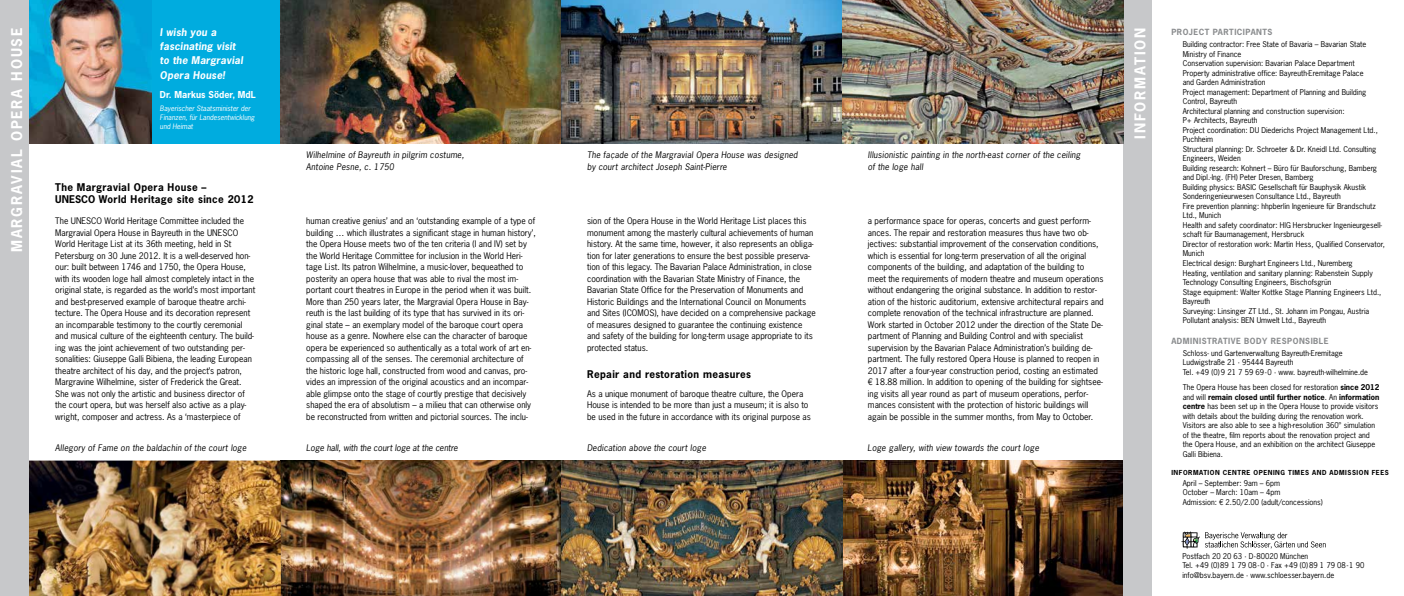
<style>
.page{position:relative;width:1404px;height:596px;background:#fff}
.page>*{position:absolute;margin:0;border:0;box-sizing:border-box;transform-origin:0 0}
.t1{font:700 14px "News Gothic LT";letter-spacing:.13em;color:#fff}
.t2{font:700 10px/11.5px "News Gothic LT";letter-spacing:.035em;color:#000}
.t3{font:italic 700 10px/14px "News Gothic LT";letter-spacing:.02em;color:#fff}
.t4{font:700 9px "News Gothic LT";color:#fff}
.t5{font:8.5px/11.5px "News Gothic LT";color:#000}
.t6{font:italic 8.5px/11.5px "News Gothic LT";letter-spacing:.02em;color:#000}
.t7{font:italic 8.5px "News Gothic LT";color:#000}
.t8{font:700 8px "News Gothic LT";letter-spacing:.06em;color:#8a8c8e}
.t9{font:7.5px/9.5px "News Gothic LT";color:#000}
.t10{font:italic 7px/9px "News Gothic LT";color:#fff}
.t11{font:700 6.5px "News Gothic LT";letter-spacing:.08em;color:#000}
.s1{font-weight:700}
</style>
<div class="page">
<svg style="left:1181px;top:531px;width:144px;height:17px"></svg>
<div style="left:0;top:0;width:281px;height:143px;background:#00acdf"></div>
<img style="left:28px;top:0;width:123px;height:143px">
<img style="left:281px;top:0;width:842px;height:143px">
<img style="left:28px;top:460px;width:1095px;height:135px">
<div style="left:1123px;top:0;width:28px;height:595px;background:#c7c8ca"></div>
<div style="left:0;top:0;width:28px;height:595px;background:#c7c8ca"></div>
<h1 class="t1" style="left:8px;top:252px;width:226px;rotate:-90deg">MARGRAVIAL OPERA HOUSE</h1>
<p class="t3" style="left:160px;top:25px;width:84px">I wish you a fascinating visit to the Margravial<br>Opera House!</p>
<p class="t4" style="left:160px;top:88px;width:97px">Dr. Markus Söder, MdL</p>
<p class="t10" style="left:160px;top:103px;width:96px">Bayerischer Staatsminister der<br>Finanzen, für Landesentwicklung und Heimat</p>
<p class="t2" style="left:55px;top:181px;width:200px">The Margravial Opera House –<br>UNESCO World Heritage site since 2012</p>
<p class="t5" style="left:55px;top:215px;width:201px">The UNESCO World Heritage Committee included the Margravial Opera House in Bayreuth in the UNESCO World Heritage List at its 36th meeting, held in St Petersburg on 30 June 2012. It is a well-deserved hon&shy;our: built between 1746 and 1750, the Opera House, with its wooden loge hall almost completely intact in the original state, is regarded as the world’s most important and best-preserved example of baroque theatre archi&shy;tecture. The Opera House and its decoration represent an incomparable testimony to the courtly ceremonial and musical culture of the eighteenth century. The build&shy;ing was the joint achievement of two outstanding per&shy;sonalities: Giuseppe Galli Bibiena, the leading European theatre architect of his day, and the project’s patron, Margravine Wilhelmine, sister of Frederick the Great.<br>She was not only the artistic and business director of the court opera, but was herself also active as a play&shy;wright, composer and actress. As a ‘masterpiece of</p>
<p class="t6" style="left:306px;top:149px;width:159px">Wilhelmine of Bayreuth in pilgrim costume,<br>Antoine Pesne, c. 1750</p>
<p class="t6" style="left:587px;top:149px;width:212px">The façade of the Margravial Opera House was designed by court architect Joseph Saint-Pierre</p>
<p class="t5" style="left:306px;top:215px;width:231px">human creative genius’ and an ‘outstanding example of a type of building … which illustrates a significant stage in human history’, the Opera House meets two of the ten criteria (I and IV) set by the World Heritage Committee for inclusion in the World Heri&shy;tage List. Its patron Wilhelmine, a music-lover, bequeathed to posterity an opera house that was able to rival the most im&shy;portant court theatres in Europe in the period when it was built.<br>More than 250 years later, the Margravial Opera House in Bay&shy;reuth is the last building of its type that has survived in its ori&shy;ginal state – an exemplary model of the baroque court opera house as a genre. Nowhere else can the character of baroque opera be experienced so authentically as a total work of art en&shy;compassing all of the senses. The ceremonial architecture of the historic loge hall, constructed from wood and canvas, pro&shy;vides an impression of the original acoustics and an incompar&shy;able glimpse onto the stage of courtly prestige that decisively shaped the era of absolutism – a milieu that can otherwise only be reconstructed from written and pictorial sources. The inclu-</p>
<p class="t5" style="left:587px;top:215px;width:230px">sion of the Opera House in the World Heritage List places this monument among the masterly cultural achievements of human history. At the same time, however, it also represents an obliga&shy;tion for later generations to ensure the best possible preserva&shy;tion of this legacy. The Bavarian Palace Administration, in close coordination with the Bavarian State Ministry of Finance, the Bavarian State Office for the Preservation of Monuments and Historic Buildings and the International Council on Monuments and Sites (ICOMOS), have decided on a comprehensive package of measures designed to guarantee the continuing existence and safety of the building for long-term usage appropriate to its protected status.</p>
<p class="t2" style="left:587px;top:368px;width:165px">Repair and restoration measures</p>
<p class="t5" style="left:587px;top:387px;width:225px">As a unique monument of baroque theatre culture, the Opera<br>House is intended to be more than just a museum; it is also to be used in the future in accordance with its original purpose as</p>
<p class="t6" style="left:55px;top:442px;width:193px">Allegory of Fame on the baldachin of the court loge</p>
<p class="t7" style="left:306px;top:442px;width:153px">Loge hall, with the court loge at the centre</p>
<p class="t6" style="left:587px;top:442px;width:120px">Dedication above the court loge</p>
<p class="t6" style="left:867px;top:149px;width:214px">Illusionistic painting in the north-east corner of the ceiling of the loge hall</p>
<p class="t5" style="left:867px;top:215px;width:237px">a performance space for operas, concerts and guest perform&shy;ances. The repair and restoration measures thus have two ob&shy;jectives: substantial improvement of the conservation conditions, which is essential for long-term preservation of all the original components of the building, and adaptation of the building to meet the requirements of modern theatre and museum operations without endangering the original substance. In addition to restor&shy;ation of the historic auditorium, extensive architectural repairs and complete renovation of the technical infrastructure are planned.<br>Work started in October 2012 under the direction of the State De&shy;partment of Planning and Building Control and with specialist supervision by the Bavarian Palace Administration’s building de&shy;partment. The fully restored Opera House is planned to reopen in 2017 after a four-year construction period, costing an estimated € 18.88 million. In addition to opening of the building for sightsee&shy;ing visits all year round as part of museum operations, perfor&shy;mances consistent with the protection of historic buildings will again be possible in the summer months, from May to October.</p>
<p class="t6" style="left:867px;top:442px;width:173px">Loge gallery, with view towards the court loge</p>
<h1 class="t1" style="left:1130px;top:139px;width:113px;rotate:-90deg">INFORMATION</h1>
<p class="t8" style="left:1171px;top:26px;width:103px">PROJECT PARTICIPANTS</p>
<p class="t9" style="left:1182px;top:39px;width:204px">Building contractor: Free State of Bavaria – Bavarian State Ministry of Finance<br>Conservation supervision: Bavarian Palace Department<br>Property administrative office: Bayreuth-Eremitage Palace<br>and Garden Administration<br>Project management: Department of Planning and Building Control, Bayreuth<br>Architectural planning and construction supervision:<br>P+ Architects, Bayreuth<br>Project coordination: DU Diederichs Project Management Ltd., Puchheim<br>Structural planning: Dr. Schroeter &amp; Dr. Kneidl Ltd. Consulting Engineers, Weiden<br>Building research: Kohnert – Büro für Bauforschung, Bamberg and Dipl.-Ing. (FH) Peter Dresen, Bamberg<br>Building physics: BASIC Gesellschaft für Bauphysik Akustik Sonderingenieurwesen Consultance Ltd., Bayreuth<br>Fire prevention planning: hhpberlin Ingenieure für Brandschutz Ltd., Munich<br>Health and safety coordinator: HIG Hersbrucker Ingenieurgesell&shy;schaft für Baumanagement, Hersbruck<br>Director of restoration work: Martin Hess, Qualified Conservator, Munich<br>Electrical design: Burghart Engineers Ltd., Nuremberg<br>Heating, ventilation and sanitary planning: Rabenstein Supply Technology Consulting Engineers, Bischofsgrün<br>Stage equipment: Walter Kottke Stage Planning Engineers Ltd., Bayreuth<br>Surveying: Linsinger ZT Ltd., St. Johann im Pongau, Austria Pollutant analysis: BEN Umwelt Ltd., Bayreuth</p>
<p class="t8" style="left:1171px;top:335px;width:159px">ADMINISTRATIVE BODY RESPONSIBLE</p>
<p class="t9" style="left:1182px;top:348px;width:187px">Schloss- und Gartenverwaltung Bayreuth-Eremitage<br>Ludwigstraße 21 · 95444 Bayreuth<br>Tel. +49 (0) 9 21 7 59 69-0 · www. bayreuth-wilhelmine.de</p>
<p class="t9" style="left:1182px;top:382px;width:198px">The Opera House has been closed for restoration <span class="s1">since 2012 </span>and will <span class="s1">remain closed until further notice</span>. An <span class="s1">information centre</span> has been set up in the Opera House to provide visitors with details about the building during the renovation work.<br>Visitors are also able to see a high-resolution 360° simulation of the theatre, film reports about the renovation project and the Opera House, and an exhibition on the architect Giuseppe Galli Bibiena.</p>
<p class="t11" style="left:1171px;top:467px;width:219px">INFORMATION CENTRE OPENING TIMES AND ADMISSION FEES</p>
<p class="t9" style="left:1182px;top:477px;width:142px">April – September: 9am – 6pm<br>October – March: 10am – 4pm<br>Admission: € 2.50/2.00 (adult/concessions)</p>
<p class="t9" style="left:1182px;top:550px;width:183px">Postfach 20 20 63 · D-80020 München<br>Tel. +49 (0)89 1 79 08-0 · Fax +49 (0)89 1 79 08-1 90 info@bsv.bayern.de · www.schloesser.bayern.de</p>
</div>
